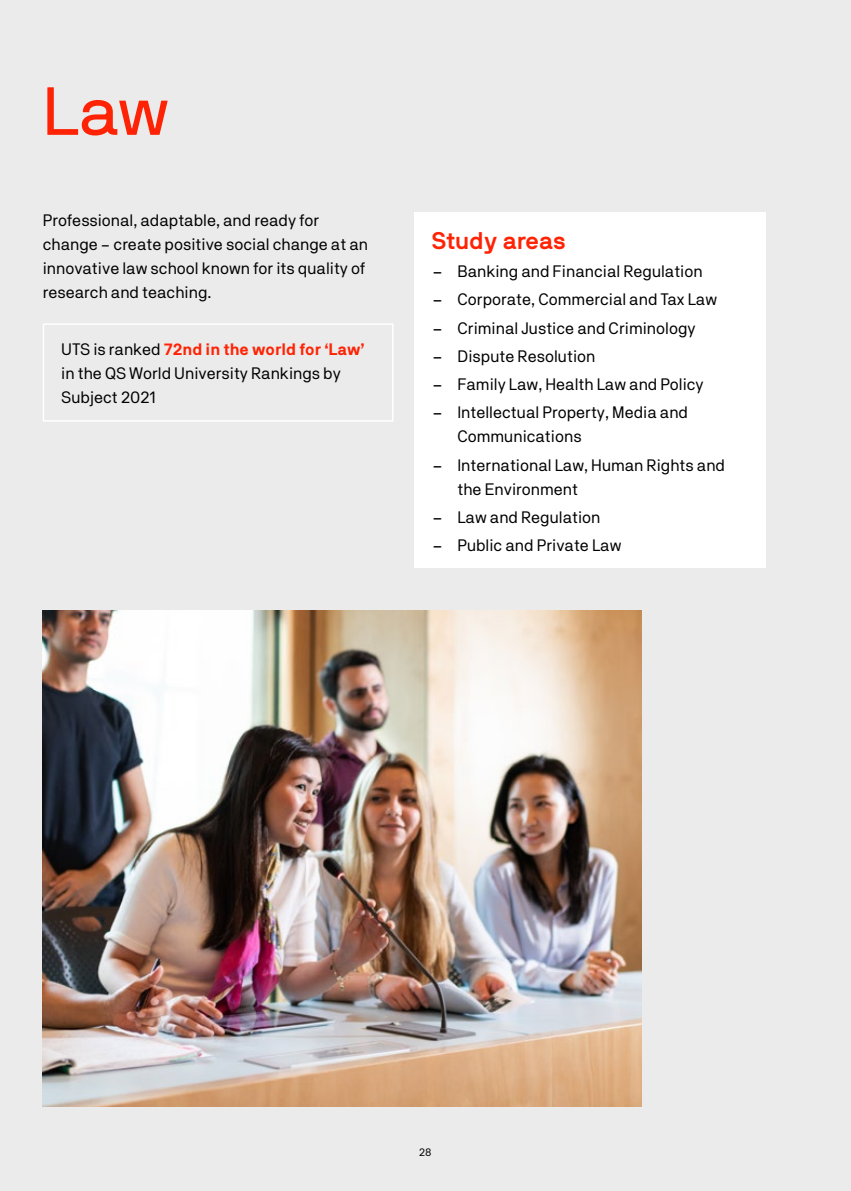
<style>
.page{position:relative;width:851px;height:1191px;background:#fff}
.page>*{position:absolute;margin:0;border:0;box-sizing:border-box;transform-origin:0 0}
.t1{font:67.5px "NB International Pro";color:#ff2305}
.t2{font:700 24px "NB International Pro";color:#ff2305}
.t3{font:16.5px/24px "NB Akademie";color:#000}
.t4{font:10.8px "NB Akademie";color:#000}
.s1{font-weight:700;color:#ff2305}
.s2{font-family:"NB International Pro"}
</style>
<div class="page">
<div style="left:0;top:0;width:850px;height:1191px;background:#ebebeb"></div>
<div style="left:415px;top:213px;width:350px;height:355px;background:#fff"></div>
<img style="left:43px;top:611px;width:598px;height:495px">
<div style="left:43px;top:323px;width:350px;height:99px;border:2px solid #fff"></div>
<h1 class="t1" style="left:43px;top:73px;width:129px">Law</h1>
<p class="t3" style="left:43px;top:208px;width:327px">Professional, adaptable, and ready for change – create positive social change at an innovative law school known for its quality of research and teaching.</p>
<p class="t3" style="left:61px;top:337px;width:305px">UTS is ranked <span class="s1">72nd in the world for ‘Law’ </span>in the QS World University Rankings by<br>Subject 2021</p>
<h2 class="t2" style="left:432px;top:227px;width:136px">Study areas</h2>
<p class="t3" style="left:432px;top:259px;width:272px"><span class="s2">–</span> Banking and Financial Regulation</p>
<p class="t3" style="left:432px;top:287px;width:287px"><span class="s2">–</span> Corporate, Commercial and Tax Law</p>
<p class="t3" style="left:432px;top:315px;width:265px"><span class="s2">–</span> Criminal Justice and Criminology</p>
<p class="t3" style="left:432px;top:344px;width:165px"><span class="s2">–</span> Dispute Resolution</p>
<p class="t3" style="left:432px;top:372px;width:273px"><span class="s2">–</span> Family Law, Health Law and Policy</p>
<p class="t3" style="left:457px;top:400px;width:232px;text-indent:-26px"><span class="s2">–</span> Intellectual Property, Media and<br>Communications</p>
<p class="t3" style="left:457px;top:452px;width:269px;text-indent:-26px"><span class="s2">–</span> International Law, Human Rights and the Environment</p>
<p class="t3" style="left:432px;top:505px;width:170px"><span class="s2">–</span> Law and Regulation</p>
<p class="t3" style="left:432px;top:533px;width:191px"><span class="s2">–</span> Public and Private Law</p>
<p class="t4" style="left:419px;top:1146px;width:14px">28</p>
</div>
